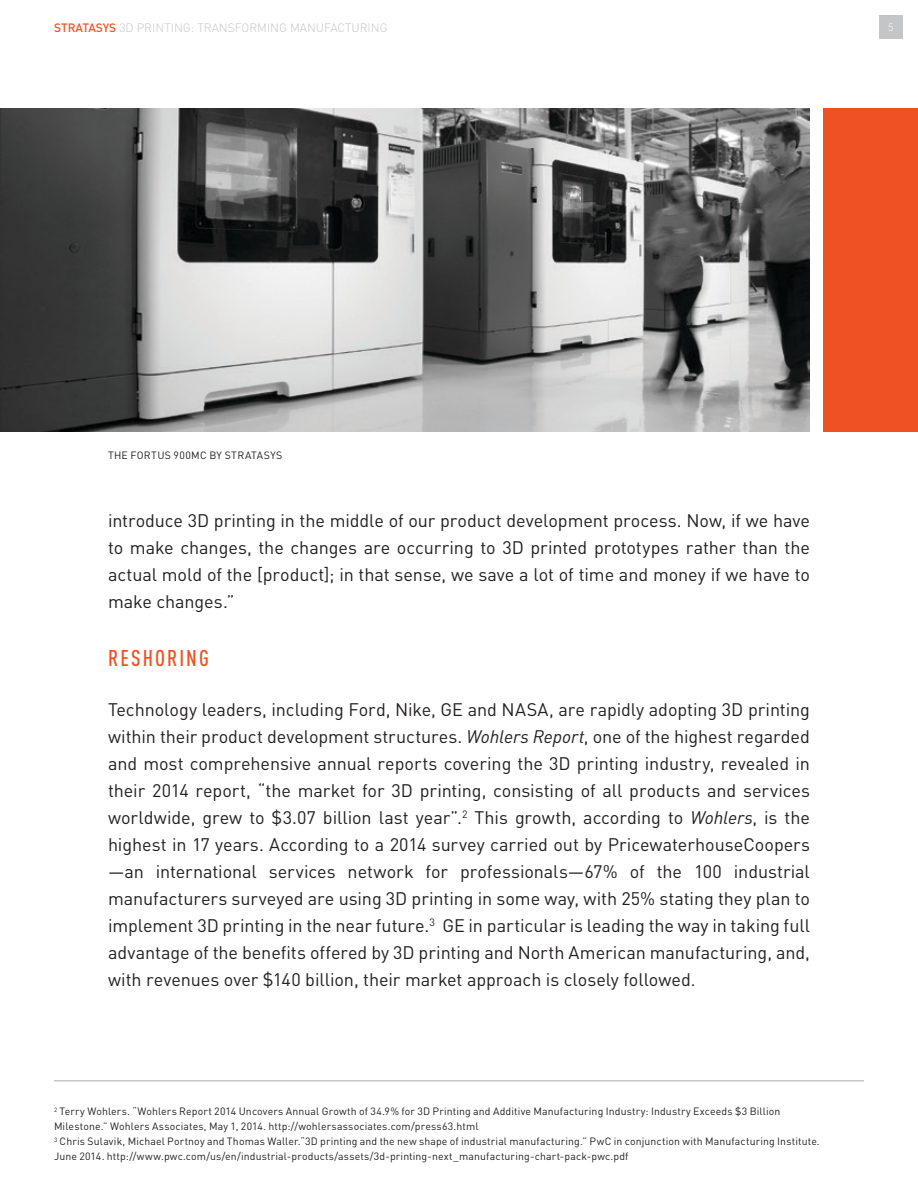
<style>
.page{position:relative;width:918px;height:1188px;background:#fff}
.page>*{position:absolute;margin:0;border:0;box-sizing:border-box;transform-origin:0 0}
.t1{font:500 22.5px "DIN Cond";letter-spacing:.095em;color:#f05123}
.t2{font:18px/27px "DIN Pro";letter-spacing:-.005em;color:#231f20;text-align:justify}
.t3{font:300 12px "DIN Pro";color:#c3c5c7}
.t4{font:10.5px/15px "DIN Pro";letter-spacing:.015em;color:#231f20}
.t5{font:10.5px "DIN Pro";letter-spacing:.035em;color:#231f20}
.t6{font:300 10.5px "DIN Pro";color:#fff}
.s1{font-weight:500;color:#f05123}
.s2{font-family:"DIN";font-style:italic}
</style>
<div class="page">
<div style="left:879px;top:15px;width:24px;height:24px;background:#c3c5c7"></div>
<hr style="left:54px;top:1080px;width:810px;height:2px;background:#c3c5c7">
<img style="left:0;top:108px;width:810px;height:324px">
<div style="left:824px;top:108px;width:94px;height:324px;background:#f05123"></div>
<p class="t3" style="left:54px;top:18px;width:335px"><span class="s1">STRATASYS</span> 3D PRINTING: TRANSFORMING MANUFACTURING</p>
<p class="t6" style="left:888px;top:19px;width:7px">5</p>
<p class="t5" style="left:108px;top:447px;width:176px">THE FORTUS 900MC BY STRATASYS</p>
<p class="t2" style="left:108px;top:505px;width:704px">introduce 3D printing in the middle of our product development process. Now, if we have to make changes, the changes are occurring to 3D printed prototypes rather than the actual mold of the [product]; in that sense, we save a lot of time and money if we have to make changes.”</p>
<p class="t1" style="left:108px;top:645px;width:102px">RESHORING</p>
<p class="t2" style="left:108px;top:694px;width:704px">Technology leaders, including Ford, Nike, GE and NASA, are rapidly adopting 3D printing within their product development structures. <span class="s2">Wohlers Report</span>, one of the highest regarded and most comprehensive annual reports covering the 3D printing industry, revealed in their 2014 report, “the market for 3D printing, consisting of all products and services worldwide, grew to $3.07 billion last year”.<sup>2</sup> This growth, according to <span class="s2">Wohlers</span>, is the highest in 17 years. According to a 2014 survey carried out by PricewaterhouseCoopers —an international services network for professionals—67% of the 100 industrial manufacturers surveyed are using 3D printing in some way, with 25% stating they plan to implement 3D printing in the near future.<sup>3</sup> GE in particular is leading the way in taking full advantage of the benefits offered by 3D printing and North American manufacturing, and, with revenues over $140 billion, their market approach is closely followed.</p>
<p class="t4" style="left:54px;top:1103px;width:728px"><sup>2</sup> Terry Wohlers. “Wohlers Report 2014 Uncovers Annual Growth of 34.9% for 3D Printing and Additive Manufacturing Industry: Industry Exceeds $3 Billion<br>Milestone.” Wohlers Associates, May 1, 2014. http://wohlersassociates.com/press63.html</p>
<p class="t4" style="left:54px;top:1133px;width:767px"><sup>3</sup> Chris Sulavik, Michael Portnoy and Thomas Waller.“3D printing and the new shape of industrial manufacturing.” PwC in conjunction with Manufacturing Institute.<br>June 2014. http://www.pwc.com/us/en/industrial-products/assets/3d-printing-next_manufacturing-chart-pack-pwc.pdf</p>
</div>
